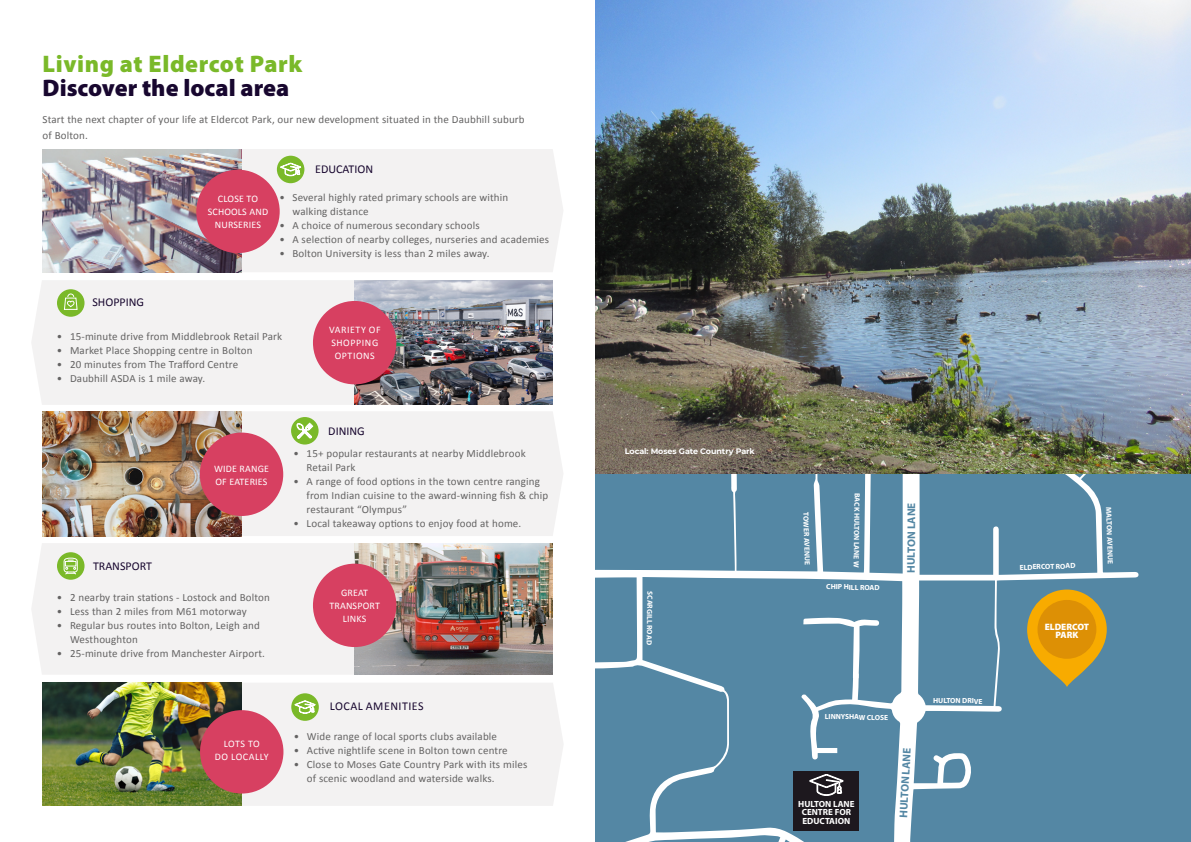
<style>
.page{position:relative;width:1191px;height:842px;background:#fff}
.page>*{position:absolute;margin:0;border:0;box-sizing:border-box;transform-origin:0 0}
.t1{font:900 24px "Myriad Pro";letter-spacing:.025em;color:#7ab929}
.t2{font:900 24px "Myriad Pro";color:#18072f}
.t3{font:12px "Calibri";color:#18072f}
.t4{font:12px "Calibri";letter-spacing:.04em;color:#18072f}
.t5{font:700 11.1px "Myriad Pro";letter-spacing:-.01em;color:#5487a4}
.t6{font:11px/14px "Calibri";letter-spacing:.015em;color:#646363}
.t7{font:10px/13px "Calibri";letter-spacing:.015em;color:#fff;text-align:center}
.t8{font:10px/13px "Calibri";letter-spacing:.055em;color:#fff;text-align:center}
.t9{font:10px/13px "Calibri";letter-spacing:.05em;color:#fff;text-align:center}
.t10{font:900 9.3px/8.5px "Myriad Pro";color:#fff;text-align:center}
.t11{font:700 8.9px/8.2px "Myriad Pro";color:#fff;text-align:center}
.t12{font:700 8px "Montserrat";letter-spacing:-.01em;color:#fff}
.t13{font:700 7.4px "Myriad Pro";color:#fff}
</style>
<div class="page">
<div style="left:32px;top:543px;width:323px;height:132px;background:#f3f2f2"></div>
<img style="left:355px;top:543px;width:197px;height:132px">
<div style="left:313px;top:564px;width:83px;height:83px;background:#d74061;border-radius:50%"></div>
<div style="left:241px;top:411px;width:322px;height:125px;background:#f3f2f2"></div>
<img style="left:43px;top:411px;width:198px;height:125px">
<div style="left:200px;top:433px;width:83px;height:83px;background:#d74061;border-radius:50%"></div>
<div style="left:241px;top:149px;width:322px;height:123px;background:#f3f2f2"></div>
<div style="left:241px;top:683px;width:322px;height:123px;background:#f3f2f2"></div>
<img style="left:43px;top:149px;width:198px;height:123px">
<img style="left:43px;top:683px;width:198px;height:123px">
<div style="left:196px;top:170px;width:84px;height:83px;background:#d74061;border-radius:50%"></div>
<div style="left:200px;top:710px;width:83px;height:83px;background:#d74061;border-radius:50%"></div>
<div style="left:32px;top:280px;width:322px;height:125px;background:#f3f2f2"></div>
<img style="left:354px;top:280px;width:199px;height:125px">
<div style="left:313px;top:301px;width:83px;height:83px;background:#d74061;border-radius:50%"></div>
<div style="left:57px;top:289px;width:27px;height:28px;background:#7ab929;border-radius:50%"></div>
<svg style="left:64px;top:293px;width:14px;height:17px"></svg>
<div style="left:291px;top:417px;width:27px;height:27px;background:#7ab929;border-radius:50%"></div>
<svg style="left:297px;top:423px;width:16px;height:16px"></svg>
<div style="left:277px;top:156px;width:27px;height:27px;background:#7ab929;border-radius:50%"></div>
<svg style="left:280px;top:163px;width:21px;height:13px"></svg>
<div style="left:291px;top:693px;width:28px;height:28px;background:#7ab929;border-radius:50%"></div>
<svg style="left:295px;top:700px;width:20px;height:14px"></svg>
<div style="left:57px;top:552px;width:27px;height:28px;background:#7ab929;border-radius:50%"></div>
<svg style="left:63px;top:557px;width:15px;height:18px"></svg>
<div style="left:595px;top:467px;width:596px;height:375px;background:#5487a4"></div>
<svg style="left:595px;top:474px;width:543px;height:368px"></svg>
<svg style="left:803px;top:618px;width:76px;height:63px"></svg>
<svg style="left:801px;top:694px;width:36px;height:66px"></svg>
<svg style="left:1026px;top:589px;width:80px;height:98px"></svg>
<div style="left:1037px;top:600px;width:59px;height:59px;background:#dd9005;border-radius:50%"></div>
<div style="left:793px;top:771px;width:66px;height:59px;background:#1d181e"></div>
<svg style="left:809px;top:774px;width:34px;height:22px"></svg>
<img style="left:595px;top:0;width:596px;height:474px">
<h1 class="t1" style="left:43px;top:48px;width:261px">Living at Eldercot Park</h1>
<h1 class="t2" style="left:43px;top:72px;width:248px">Discover the local area</h1>
<p class="t6" style="left:43px;top:111px;width:484px;line-height:16px">Start the next chapter of your life at Eldercot Park, our new development situated in the Daubhill suburb of Bolton.</p>
<p class="t3" style="left:92px;top:294px;width:53px">SHOPPING</p>
<p class="t7" style="left:208px;top:192px;width:62px">CLOSE TO<br>SCHOOLS AND<br>NURSERIES</p>
<p class="t3" style="left:315px;top:160px;width:59px">EDUCATION</p>
<p class="t6" style="left:292px;top:190px;width:217px;text-indent:-13px">• Several highly rated primary schools are within walking distance</p>
<p class="t6" style="left:279px;top:218px;width:202px">• A choice of numerous secondary schools</p>
<p class="t6" style="left:279px;top:232px;width:271px">• A selection of nearby colleges, nurseries and academies</p>
<p class="t6" style="left:279px;top:246px;width:211px">• Bolton University is less than 2 miles away.</p>
<p class="t6" style="left:57px;top:329px;width:227px">• 15-minute drive from Middlebrook Retail Park</p>
<p class="t6" style="left:57px;top:343px;width:197px">• Market Place Shopping centre in Bolton</p>
<p class="t6" style="left:57px;top:357px;width:183px">• 20 minutes from The Trafford Centre</p>
<p class="t6" style="left:57px;top:371px;width:150px">• Daubhill ASDA is 1 mile away.</p>
<p class="t8" style="left:329px;top:323px;width:53px">VARIETY OF<br>SHOPPING<br>OPTIONS</p>
<p class="t3" style="left:93px;top:558px;width:60px">TRANSPORT</p>
<p class="t7" style="left:214px;top:462px;width:57px;text-align:left">WIDE RANGE<br>OF EATERIES</p>
<p class="t6" style="left:57px;top:590px;width:214px">• 2 nearby train stations - Lostock and Bolton</p>
<p class="t6" style="left:57px;top:604px;width:191px">• Less than 2 miles from M61 motorway</p>
<p class="t6" style="left:70px;top:618px;width:191px;text-indent:-13px">• Regular bus routes into Bolton, Leigh and<br>Westhoughton</p>
<p class="t6" style="left:57px;top:646px;width:209px">• 25-minute drive from Manchester Airport.</p>
<p class="t3" style="left:328px;top:423px;width:38px">DINING</p>
<p class="t6" style="left:307px;top:446px;width:220px;text-indent:-13px">• 15+ popular restaurants at nearby Middlebrook<br>Retail Park</p>
<p class="t6" style="left:307px;top:474px;width:243px;text-indent:-13px">• A range of food options in the town centre ranging from Indian cuisine to the award-winning fish &amp; chip restaurant “Olympus”</p>
<p class="t6" style="left:294px;top:516px;width:229px">• Local takeaway options to enjoy food at home.</p>
<p class="t7" style="left:329px;top:586px;width:52px">GREAT<br>TRANSPORT<br>LINKS</p>
<p class="t9" style="left:215px;top:737px;width:55px">LOTS TO<br>DO LOCALLY</p>
<p class="t4" style="left:330px;top:698px;width:95px">LOCAL AMENITIES</p>
<p class="t6" style="left:294px;top:729px;width:205px">• Wide range of local sports clubs available</p>
<p class="t6" style="left:294px;top:743px;width:215px">• Active nightlife scene in Bolton town centre</p>
<p class="t6" style="left:307px;top:757px;width:222px;text-indent:-13px">• Close to Moses Gate Country Park with its miles of scenic woodland and waterside walks.</p>
<p class="t12" style="left:625px;top:445px;width:132px">Local: Moses Gate Country Park</p>
<p class="t13" style="left:655px;top:591px;width:55px;rotate:91deg">SCARGILL ROAD</p>
<p class="t13" style="left:810px;top:512px;width:54px;rotate:88deg">TOWER AVENUE</p>
<p class="t13" style="left:862px;top:493px;width:76px;rotate:91deg">BACK HULTON LANE W</p>
<p class="t13" style="left:826px;top:582px;width:55px;rotate:1deg">CHIP HILL ROAD</p>
<p class="t5" style="left:904px;top:573px;width:72px;rotate:-90deg">HULTON LANE</p>
<p class="t13" style="left:825px;top:712px;width:65px;rotate:1deg">LINNYSHAW CLOSE</p>
<p class="t11" style="left:798px;top:800px;width:58px">HULTON LANE<br>CENTRE FOR<br>EDUCTAION</p>
<p class="t5" style="left:896px;top:817px;width:72px;rotate:-87deg">HULTON LANE</p>
<p class="t13" style="left:933px;top:695px;width:51px;rotate:1deg">HULTON DRIVE</p>
<p class="t13" style="left:1019px;top:563px;width:57px;rotate:-2deg">ELDERCOT ROAD</p>
<p class="t13" style="left:1113px;top:507px;width:59px;rotate:88deg">MALTON AVENUE</p>
<p class="t10" style="left:1044px;top:622px;width:46px">ELDERCOT<br>PARK</p>
</div>
